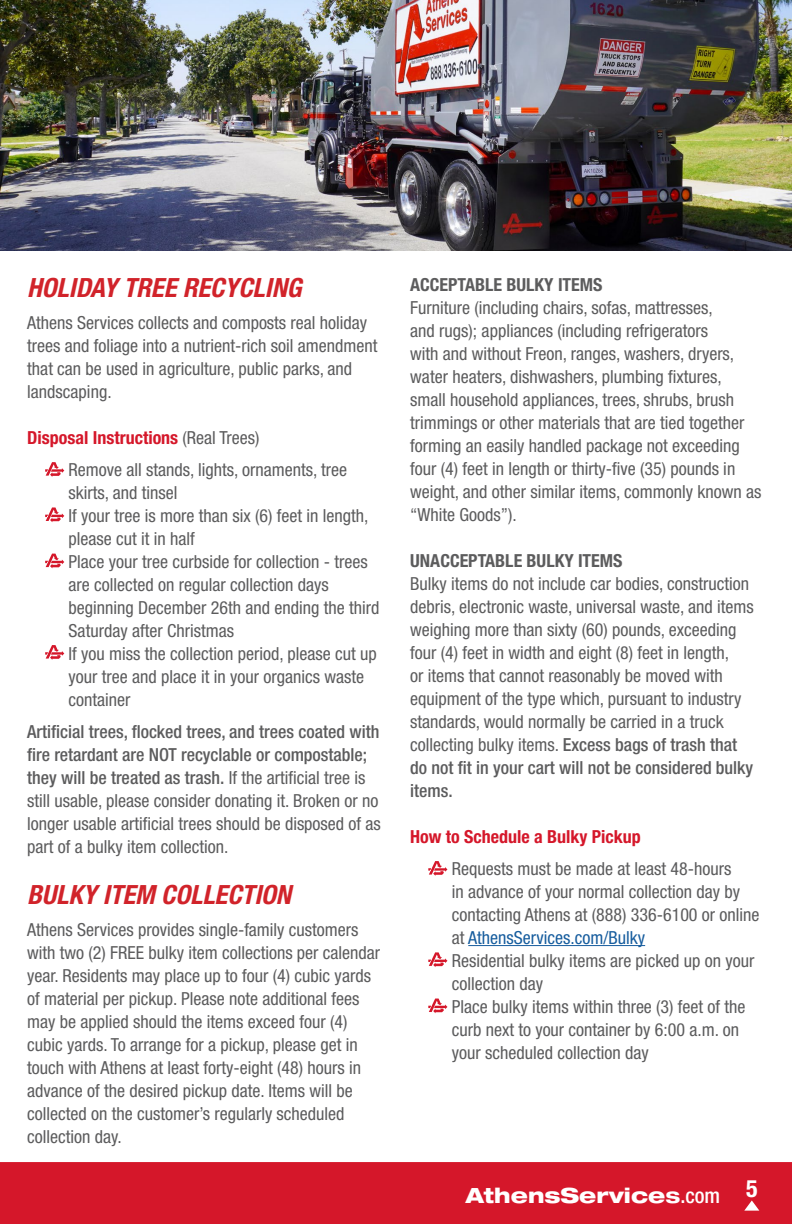
<style>
.page{position:relative;width:792px;height:1224px;background:#fff}
.page>*{position:absolute;margin:0;border:0;box-sizing:border-box;transform-origin:0 0}
.t1{font:italic 700 condensed 26.6px "Helvetica Neue LT Std";color:#d1232a}
.t2{font:800 expanded 21px "Helvetica Neue LT Std";color:#fff}
.t3{font:condensed 18px/23px "Helvetica Neue LT Std";color:#5c5c5d}
.t4{font:700 condensed 18px "Helvetica Neue LT Std";color:#d5172a}
.t5{font:700 condensed 18px "Helvetica Neue LT Std";color:#5c5c5d}
.s1{font-weight:400;color:#5c5c5d}
.s2{font-weight:500}
.s3{color:#175d9e}
.s4{font-weight:700}
.s5{font-weight:500;font-stretch:condensed}
</style>
<div class="page">
<svg style="left:45px;top:462px;width:19px;height:15px"></svg>
<svg style="left:45px;top:507px;width:19px;height:15px"></svg>
<svg style="left:45px;top:554px;width:19px;height:14px"></svg>
<svg style="left:45px;top:645px;width:19px;height:15px"></svg>
<hr style="left:468px;top:945px;width:177px;height:1px;background:#175d9e">
<svg style="left:428px;top:861px;width:19px;height:15px"></svg>
<svg style="left:428px;top:952px;width:19px;height:15px"></svg>
<svg style="left:428px;top:999px;width:19px;height:14px"></svg>
<img style="left:0;top:0;width:792px;height:251px">
<div style="left:0;top:1162px;width:792px;height:62px;background:#d5172a"></div>
<svg style="left:744px;top:1200px;width:15px;height:11px"></svg>
<p class="t1" style="left:27px;top:271px;width:276px">HOLIDAY TREE RECYCLING</p>
<p class="t3" style="left:27px;top:311px;width:352px">Athens Services collects and composts real holiday trees and foliage into a nutrient-rich soil amendment that can be used in agriculture, public parks, and landscaping.</p>
<p class="t4" style="left:27px;top:427px;width:234px">Disposal Instructions <span class="s1">(Real Trees)</span></p>
<p class="t3" style="left:69px;top:458px;width:280px">Remove all stands, lights, ornaments, tree skirts, and tinsel</p>
<p class="t3" style="left:69px;top:504px;width:301px">If your tree is more than six (6) feet in length, please cut it in half</p>
<p class="t3" style="left:69px;top:550px;width:312px">Place your tree curbside for collection - trees are collected on regular collection days beginning December 26th and ending the third Saturday after Christmas</p>
<p class="t3" style="left:69px;top:642px;width:310px">If you miss the collection period, please cut up your tree and place it in your organics waste container</p>
<p class="t3" style="left:27px;top:720px;width:355px"><span class="s2">Artificial trees, flocked trees, and trees coated with fire retardant are NOT recyclable or compostable; they will be treated as trash.</span> If the artificial tree is still usable, please consider donating it. Broken or no longer usable artificial trees should be disposed of as part of a bulky item collection.</p>
<p class="t1" style="left:27px;top:878px;width:265px">BULKY ITEM COLLECTION</p>
<p class="t3" style="left:27px;top:918px;width:355px">Athens Services provides single-family customers with two (2) FREE bulky item collections per calendar year. Residents may place up to four (4) cubic yards of material per pickup. Please note additional fees may be applied should the items exceed four (4) cubic yards. To arrange for a pickup, please get in touch with Athens at least forty-eight (48) hours in advance of the desired pickup date. Items will be collected on the customer’s regularly scheduled collection day.</p>
<p class="t5" style="left:410px;top:273px;width:194px">ACCEPTABLE BULKY ITEMS</p>
<p class="t3" style="left:410px;top:296px;width:353px">Furniture (including chairs, sofas, mattresses,<br>and rugs); appliances (including refrigerators<br>with and without Freon, ranges, washers, dryers, water heaters, dishwashers, plumbing fixtures, small household appliances, trees, shrubs, brush trimmings or other materials that are tied together forming an easily handled package not exceeding four (4) feet in length or thirty-five (35) pounds in weight, and other similar items, commonly known as “White Goods”).</p>
<p class="t5" style="left:410px;top:549px;width:214px">UNACCEPTABLE BULKY ITEMS</p>
<p class="t3" style="left:410px;top:572px;width:345px">Bulky items do not include car bodies, construction debris, electronic waste, universal waste, and items weighing more than sixty (60) pounds, exceeding four (4) feet in width and eight (8) feet in length,<br>or items that cannot reasonably be moved with equipment of the type which, pursuant to industry standards, would normally be carried in a truck collecting bulky items. <span class="s2">Excess bags of trash that do not fit in your cart will not be considered bulky items.</span></p>
<p class="t4" style="left:410px;top:825px;width:232px">How to Schedule a Bulky Pickup</p>
<p class="t3" style="left:452px;top:857px;width:309px">Requests must be made at least 48-hours<br>in advance of your normal collection day by contacting Athens at (888) 336-6100 or online at <span class="s3">AthensServices.com/Bulky</span></p>
<p class="t3" style="left:452px;top:949px;width:304px">Residential bulky items are picked up on your collection day</p>
<p class="t3" style="left:452px;top:995px;width:295px">Place bulky items within three (3) feet of the curb next to your container by 6:00 a.m. on your scheduled collection day</p>
<p class="t2" style="left:466px;top:1182px;width:293px">AthensService<span class="s4">s</span><span class="s5">.com</span> <sup>5</sup></p>
</div>
